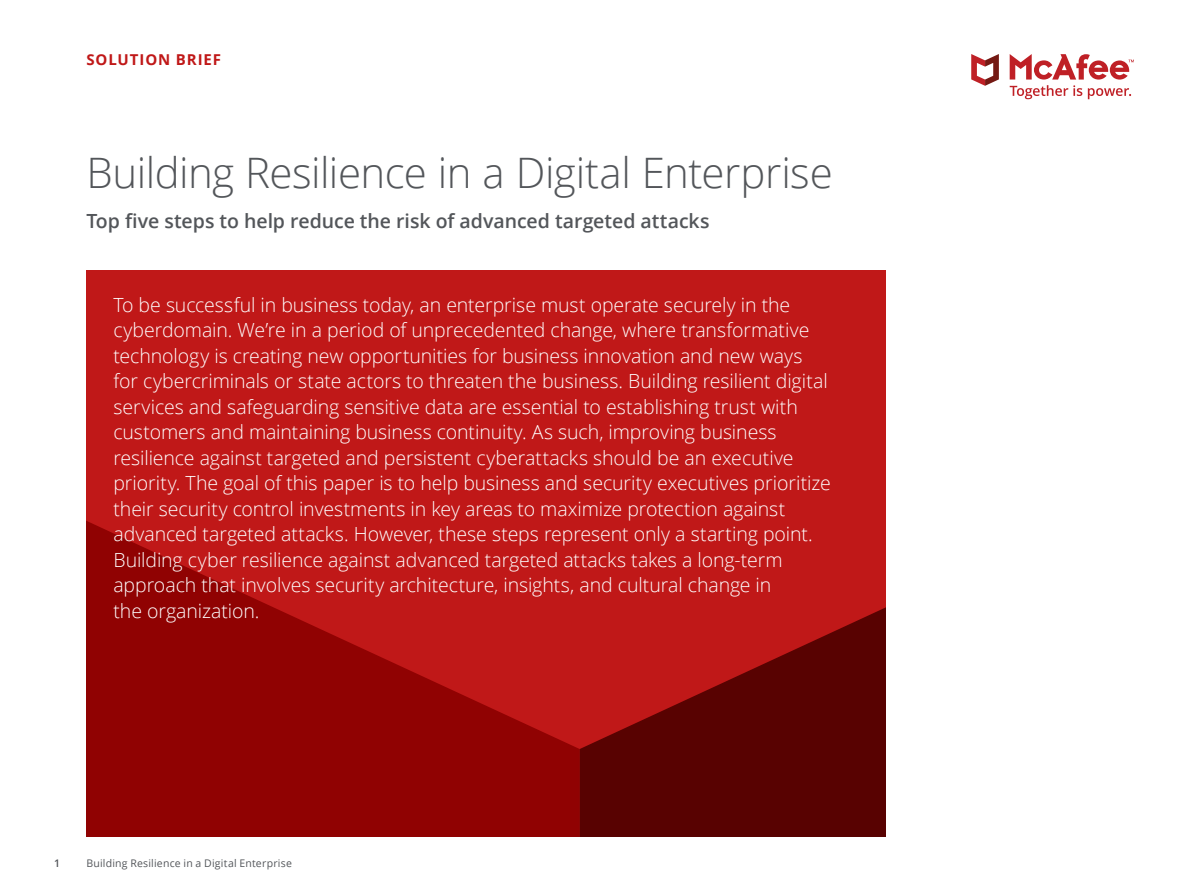
<style>
.page{position:relative;width:1188px;height:891px;background:#fff}
.page>*{position:absolute;margin:0;border:0;box-sizing:border-box;transform-origin:0 0}
.t1{font:300 42px "Open Sans";letter-spacing:-.015em;color:#53565a}
.t2{font:300 19.5px/25.5px "Open Sans";letter-spacing:-.005em;color:#fff}
.t3{font:600 19.5px "Open Sans";letter-spacing:-.005em;color:#53565a}
.t4{font:700 15px "Open Sans";letter-spacing:.06em;color:#c01818}
.t5{font:10.5px "Open Sans";letter-spacing:.02em;color:#53565a}
.t6{font:600 10.5px "Open Sans";color:#53565a}
</style>
<div class="page">
<svg style="left:971px;top:54px;width:28px;height:32px"></svg>
<svg style="left:1010px;top:54px;width:124px;height:45px"></svg>
<svg style="left:86px;top:270px;width:494px;height:567px;background:#ae1010"></svg>
<svg style="left:580px;top:270px;width:306px;height:567px;background:#a21111"></svg>
<p class="t4" style="left:86px;top:49px;width:136px">SOLUTION BRIEF</p>
<h1 class="t1" style="left:86px;top:144px;width:748px">Building Resilience in a Digital Enterprise</h1>
<p class="t3" style="left:86px;top:208px;width:625px">Top five steps to help reduce the risk of advanced targeted attacks</p>
<p class="t2" style="left:113px;top:292px;width:719px">To be successful in business today, an enterprise must operate securely in the cyberdomain. We’re in a period of unprecedented change, where transformative technology is creating new opportunities for business innovation and new ways for cybercriminals or state actors to threaten the business. Building resilient digital services and safeguarding sensitive data are essential to establishing trust with customers and maintaining business continuity. As such, improving business resilience against targeted and persistent cyberattacks should be an executive priority. The goal of this paper is to help business and security executives prioritize their security control investments in key areas to maximize protection against advanced targeted attacks. However, these steps represent only a starting point.<br>Building cyber resilience against advanced targeted attacks takes a long-term approach that involves security architecture, insights, and cultural change in<br>the organization.</p>
<p class="t6" style="left:54px;top:856px;width:7px">1</p>
<p class="t5" style="left:86px;top:856px;width:207px">Building Resilience in a Digital Enterprise</p>
</div>
